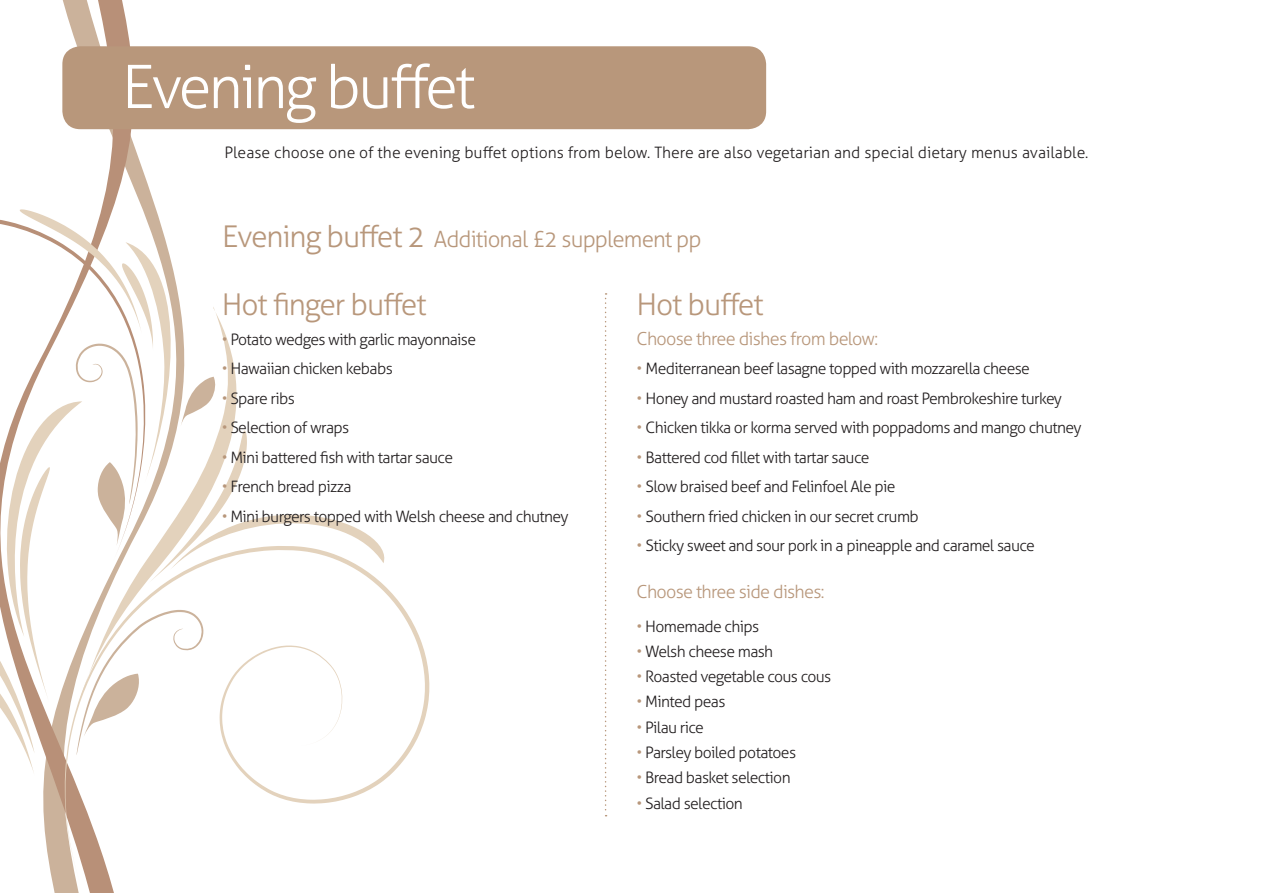
<style>
.page{position:relative;width:1263px;height:893px;background:#fff}
.page>*{position:absolute;margin:0;border:0;box-sizing:border-box;transform-origin:0 0}
.t1{font:300 60px "Aller";letter-spacing:-.05em;color:#fff}
.t2{font:300 30px "Aller";letter-spacing:-.04em;color:#b8977b}
.t3{font:300 22.5px "Aller";letter-spacing:-.04em;color:#b8977b}
.t4{font:300 18px "Aller";letter-spacing:-.04em;color:#b8977b}
.t5{font:300 15.75px "Aller";letter-spacing:-.04em;color:#231f20}
.t6{font:300 15.75px "Aller";color:#231f20}
.s1{font-size:30px}
.s2{color:#b8977b}
</style>
<div class="page">
<svg style="left:43px;top:0;width:104px;height:893px"></svg>
<svg style="left:64px;top:598px;width:366px;height:282px"></svg>
<svg style="left:0;top:209px;width:396px;height:567px"></svg>
<svg style="left:605px;top:293px;width:2px;height:523px"></svg>
<div style="left:62px;top:46px;width:704px;height:83px;background:#b8977b;border-radius:18px"></div>
<h1 class="t1" style="left:122px;top:51px;width:355px">Evening buffet</h1>
<p class="t6" style="left:224px;top:143px;width:865px">Please choose one of the evening buffet options from below. There are also vegetarian and special dietary menus available.</p>
<h3 class="t3" style="left:222px;top:225px;width:481px"><span class="s1">Evening buffet 2</span> Additional £2 supplement pp</h3>
<h2 class="t2" style="left:222px;top:287px;width:206px">Hot finger buffet</h2>
<p class="t5" style="left:222px;top:330px;width:256px"><span class="s2">•</span> Potato wedges with garlic mayonnaise</p>
<p class="t5" style="left:222px;top:359px;width:172px"><span class="s2">•</span> Hawaiian chicken kebabs</p>
<p class="t5" style="left:222px;top:389px;width:74px"><span class="s2">•</span> Spare ribs</p>
<p class="t5" style="left:222px;top:418px;width:129px"><span class="s2">•</span> Selection of wraps</p>
<p class="t5" style="left:222px;top:448px;width:233px"><span class="s2">•</span> Mini battered fish with tartar sauce</p>
<p class="t5" style="left:222px;top:477px;width:131px"><span class="s2">•</span> French bread pizza</p>
<p class="t5" style="left:222px;top:507px;width:348px"><span class="s2">•</span> Mini burgers topped with Welsh cheese and chutney</p>
<h2 class="t2" style="left:637px;top:287px;width:128px">Hot buffet</h2>
<p class="t4" style="left:637px;top:328px;width:243px">Choose three dishes from below:</p>
<p class="t5" style="left:637px;top:359px;width:395px"><span class="s2">•</span> Mediterranean beef lasagne topped with mozzarella cheese</p>
<p class="t5" style="left:637px;top:389px;width:427px"><span class="s2">•</span> Honey and mustard roasted ham and roast Pembrokeshire turkey</p>
<p class="t5" style="left:637px;top:418px;width:446px"><span class="s2">•</span> Chicken tikka or korma served with poppadoms and mango chutney</p>
<p class="t5" style="left:637px;top:448px;width:234px"><span class="s2">•</span> Battered cod fillet with tartar sauce</p>
<p class="t5" style="left:637px;top:477px;width:260px"><span class="s2">•</span> Slow braised beef and Felinfoel Ale pie</p>
<p class="t5" style="left:637px;top:507px;width:284px"><span class="s2">•</span> Southern fried chicken in our secret crumb</p>
<p class="t5" style="left:637px;top:536px;width:400px"><span class="s2">•</span> Sticky sweet and sour pork in a pineapple and caramel sauce</p>
<p class="t4" style="left:637px;top:581px;width:189px">Choose three side dishes:</p>
<p class="t5" style="left:637px;top:616px;width:124px"><span class="s2">•</span> Homemade chips</p>
<p class="t5" style="left:637px;top:642px;width:138px"><span class="s2">•</span> Welsh cheese mash</p>
<p class="t5" style="left:637px;top:667px;width:196px"><span class="s2">•</span> Roasted vegetable cous cous</p>
<p class="t5" style="left:637px;top:692px;width:90px"><span class="s2">•</span> Minted peas</p>
<p class="t5" style="left:637px;top:717px;width:69px"><span class="s2">•</span> Pilau rice</p>
<p class="t5" style="left:637px;top:743px;width:161px"><span class="s2">•</span> Parsley boiled potatoes</p>
<p class="t5" style="left:637px;top:768px;width:156px"><span class="s2">•</span> Bread basket selection</p>
<p class="t5" style="left:637px;top:794px;width:108px"><span class="s2">•</span> Salad selection</p>
</div>
